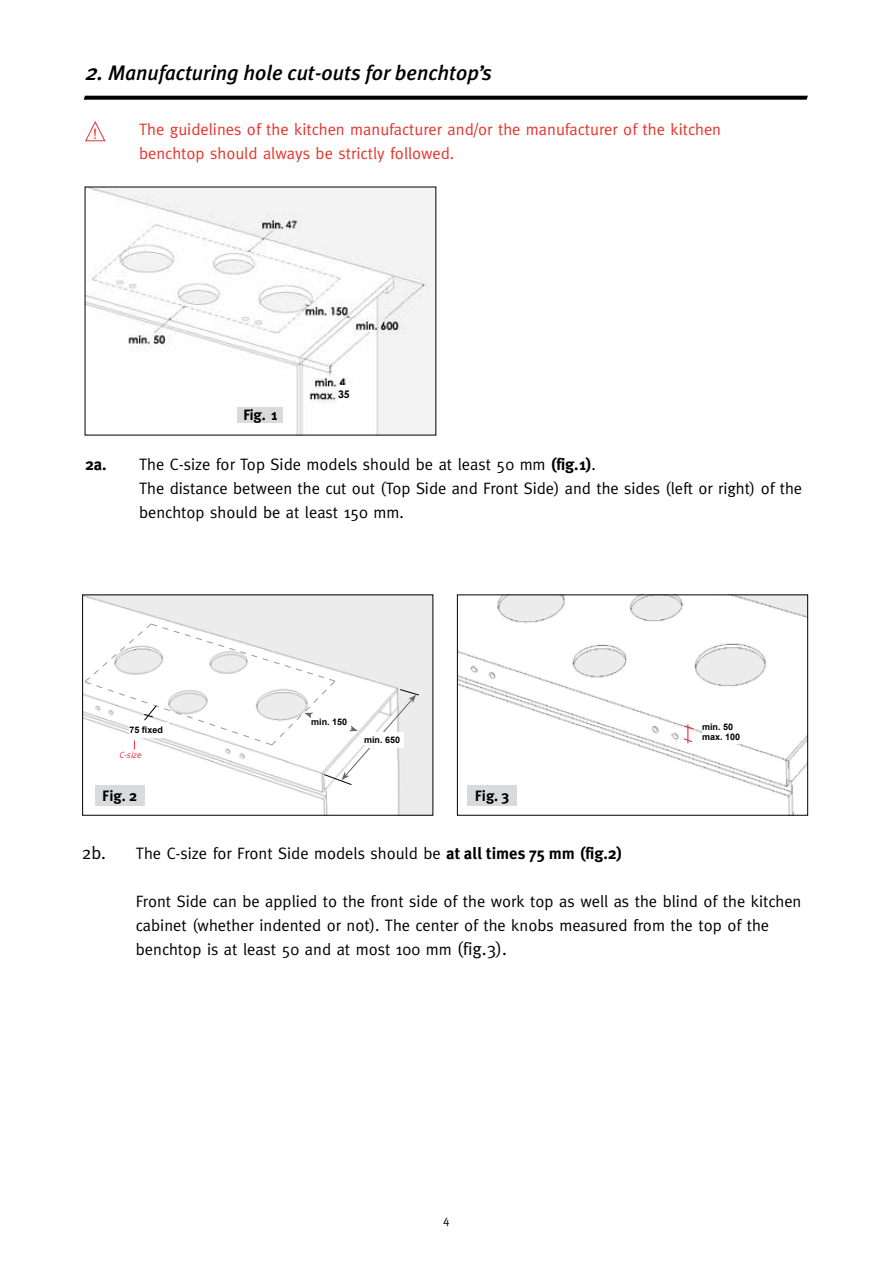
<style>
.page{position:relative;width:893px;height:1263px;background:#fff}
.page>*{position:absolute;margin:0;border:0;box-sizing:border-box;transform-origin:0 0}
.t1{font:italic 500 21px "Meta Plus";color:#000}
.t2{font:16.5px/24px "Meta";color:#000}
.t3{font:16.5px/24px "Meta";color:#e5352c}
.t4{font:700 15px "Meta Plus";color:#000}
.t5{font:700 15px "Meta";color:#000}
.t6{font:14.4px "Arial";color:#e5352c}
.t7{font:12px "Meta";color:#000}
.t8{font:700 10.5px "Century Gothic";color:#000}
.t9{font:700 9px "Arial";color:#000}
.t10{font:italic 9px "Meta";color:#e53138}
.s1{font-size:22.5px}
.s2{font-weight:700}
.s3{font-size:18px}
.s4{font-family:"Meta Plus";font-weight:700}
</style>
<div class="page">
<svg style="left:84px;top:96px;width:724px;height:4px"></svg>
<svg style="left:85px;top:121px;width:21px;height:21px"></svg>
<img style="left:87px;top:189px;width:347px;height:244px">
<div style="left:238px;top:408px;width:45px;height:15px;background:#d9dadb"></div>
<div style="left:338px;top:385px;width:29px;height:20px;background:#fff"></div>
<img style="left:459px;top:596px;width:347px;height:218px">
<div style="left:457px;top:594px;width:351px;height:222px;border:1px solid #000"></div>
<svg style="left:682px;top:724px;width:12px;height:19px"></svg>
<div style="left:702px;top:721px;width:44px;height:22px;background:#fff"></div>
<img style="left:84px;top:596px;width:347px;height:218px">
<svg style="left:84px;top:623px;width:335px;height:162px"></svg>
<div style="left:311px;top:714px;width:40px;height:16px;background:#fff"></div>
<div style="left:95px;top:785px;width:50px;height:21px;background:#d9dadb"></div>
<div style="left:467px;top:785px;width:50px;height:21px;background:#d9dadb"></div>
<p class="t1" style="left:85px;top:61px;width:408px"><span class="s1">2.</span> Manufacturing hole cut-outs for benchtop’s</p>
<p class="t6" style="left:93px;top:124px;width:6px">!</p>
<p class="t3" style="left:139px;top:117px;width:584px">The guidelines of the kitchen manufacturer and/or the manufacturer of the kitchen benchtop should always be strictly followed.</p>
<p class="t5" style="left:243px;top:406px;width:36px">Fig. 1</p>
<p class="t8" style="left:338px;top:386px;width:13px">35</p>
<p class="t2" style="left:139px;top:452px;width:665px;text-indent:-54px"><span class="s2">2a.</span> The C-size for Top Side models should be at least 50 mm <span class="s2">(fig.1)</span>.<br>The distance between the cut out (Top Side and Front Side) and the sides (left or right) of the benchtop should be at least 150 mm.</p>
<p class="t9" style="left:129px;top:724px;width:35px">75 fixed</p>
<p class="t10" style="left:119px;top:750px;width:25px">C-size</p>
<p class="t9" style="left:311px;top:716px;width:38px">min. 150</p>
<p class="t9" style="left:702px;top:720px;width:33px">min. 50</p>
<p class="t9" style="left:364px;top:733px;width:38px">min. 650</p>
<p class="t9" style="left:702px;top:731px;width:40px">max. 100</p>
<p class="t4" style="left:102px;top:787px;width:37px">Fig. 2</p>
<p class="t4" style="left:475px;top:787px;width:36px">Fig. 3</p>
<p class="t2" style="left:82px;top:841px;width:542px"><span class="s3">2b.</span> The C-size for Front Side models should be <span class="s4">at all times 75 mm</span> <span class="s2">(fig.2)</span></p>
<p class="t2" style="left:136px;top:889px;width:667px">Front Side can be applied to the front side of the work top as well as the blind of the kitchen cabinet (whether indented or not). The center of the knobs measured from the top of the benchtop is at least 50 and at most 100 mm <span class="s3">(fig.3).</span></p>
<p class="t7" style="left:443px;top:1212px;width:8px">4</p>
</div>
